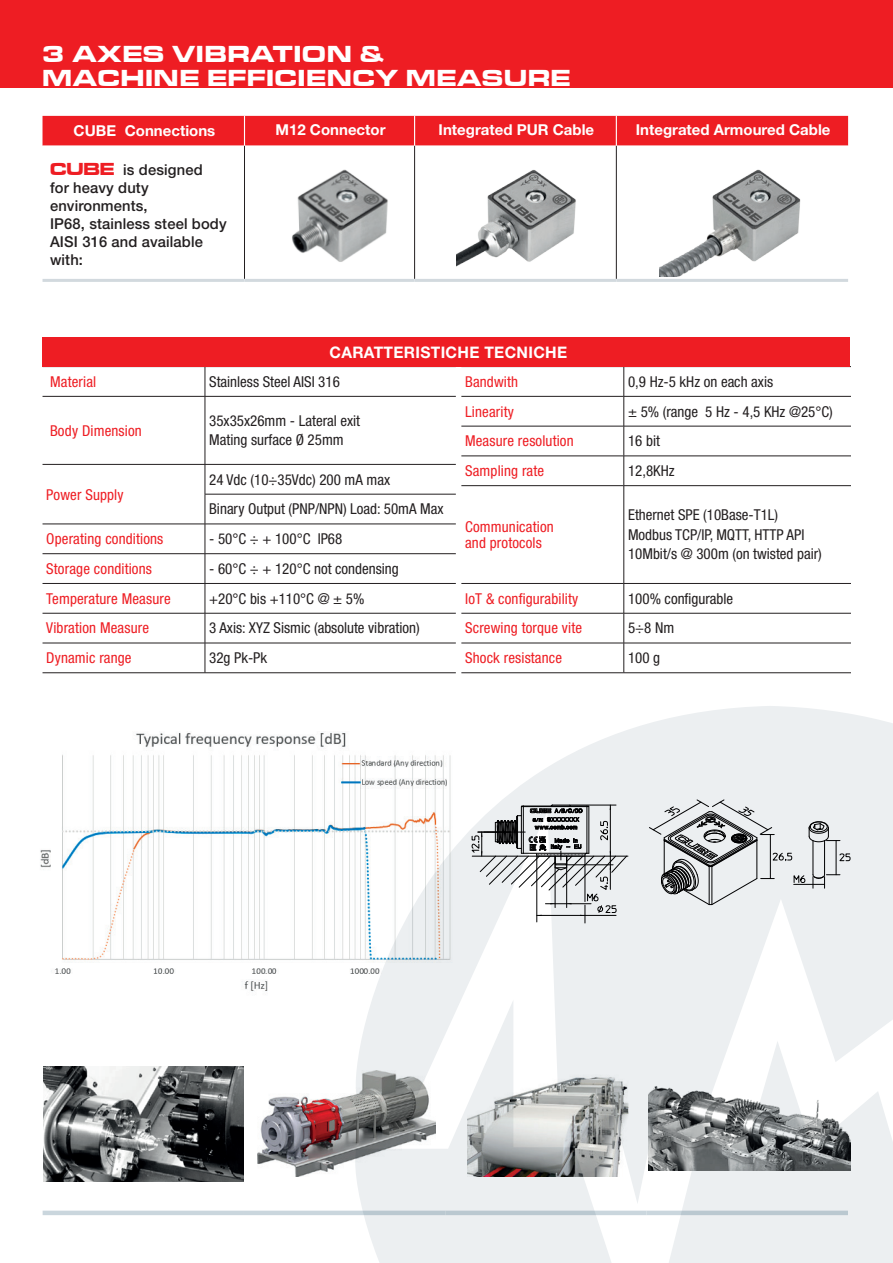
<style>
.page{position:relative;width:893px;height:1263px;background:#fff}
.page>*{position:absolute;margin:0;border:0;box-sizing:border-box;transform-origin:0 0}
.t1{font:24px/24px "Microgramma D Bold Exte";letter-spacing:.05em;color:#fff}
.t2{font:18px "Microgramma D Bold Exte";color:#ee1d23}
.t3{font:700 15.9px "Helvetica Neue LT Std";letter-spacing:.02em;color:#fff}
.t4{font:condensed 15px/19.5px "Helvetica Neue LT Std";color:#231f20}
.t5{font:condensed 15px/16.5px "Helvetica Neue LT Std";letter-spacing:.01em;color:#ee1d23}
.t6{font:500 15px/18px "Helvetica Neue LT Std";letter-spacing:.01em;color:#231f20}
.t7{font:700 15px "Helvetica Neue LT Std";color:#fff}
</style>
<div class="page">
<svg style="left:363px;top:706px;width:530px;height:557px;fill:#eceff1"></svg>
<div style="left:0;top:0;width:893px;height:87px;background:#ee1d23"></div>
<hr style="left:472px;top:856px;width:156px;height:1px;background:#000001">
<svg style="left:649px;top:800px;width:201px;height:105px;background:#cacdcf"></svg>
<svg style="left:471px;top:805px;width:156px;height:118px"></svg>
<svg style="left:244px;top:1034px;width:604px;height:177px;fill:#eceff1"></svg>
<hr style="left:43px;top:1211px;width:201px;height:4px;background:#cad6dd">
<svg style="left:244px;top:1211px;width:201px;height:4px"></svg>
<svg style="left:445px;top:1211px;width:202px;height:4px"></svg>
<svg style="left:647px;top:1211px;width:201px;height:4px"></svg>
<img style="left:43px;top:1066px;width:200px;height:115px">
<img style="left:258px;top:1070px;width:177px;height:107px">
<img style="left:468px;top:1071px;width:160px;height:105px">
<img style="left:648px;top:1076px;width:202px;height:95px">
<svg style="left:43px;top:367px;width:413px;height:127px"></svg>
<hr style="left:205px;top:494px;width:1px;height:30px;background:#231f20">
<svg style="left:205px;top:525px;width:1px;height:88px"></svg>
<hr style="left:205px;top:613px;width:1px;height:30px;background:#231f20">
<hr style="left:205px;top:643px;width:1px;height:30px;background:#231f20">
<hr style="left:43px;top:396px;width:162px;height:1px;background:#231f20">
<hr style="left:205px;top:396px;width:251px;height:1px;background:#231f20">
<hr style="left:43px;top:464px;width:162px;height:1px;background:#231f20">
<hr style="left:205px;top:464px;width:251px;height:1px;background:#231f20">
<hr style="left:205px;top:494px;width:251px;height:1px;background:#231f20">
<hr style="left:43px;top:524px;width:162px;height:1px;background:#231f20">
<hr style="left:205px;top:524px;width:251px;height:1px;background:#231f20">
<hr style="left:43px;top:553px;width:162px;height:1px;background:#231f20">
<hr style="left:205px;top:553px;width:251px;height:1px;background:#231f20">
<hr style="left:43px;top:583px;width:162px;height:1px;background:#231f20">
<hr style="left:205px;top:583px;width:251px;height:1px;background:#231f20">
<hr style="left:43px;top:613px;width:162px;height:1px;background:#231f20">
<hr style="left:205px;top:613px;width:251px;height:1px;background:#231f20">
<hr style="left:43px;top:643px;width:162px;height:1px;background:#231f20">
<hr style="left:205px;top:643px;width:251px;height:1px;background:#231f20">
<hr style="left:43px;top:672px;width:162px;height:1px;background:#231f20">
<hr style="left:205px;top:672px;width:251px;height:1px;background:#231f20">
<svg style="left:624px;top:367px;width:1px;height:29px"></svg>
<hr style="left:624px;top:396px;width:1px;height:30px;background:#231f20">
<hr style="left:624px;top:426px;width:1px;height:30px;background:#231f20">
<svg style="left:624px;top:457px;width:1px;height:28px"></svg>
<hr style="left:624px;top:486px;width:1px;height:97px;background:#231f20">
<svg style="left:624px;top:584px;width:1px;height:29px"></svg>
<hr style="left:624px;top:613px;width:1px;height:30px;background:#231f20">
<hr style="left:624px;top:643px;width:1px;height:30px;background:#231f20">
<hr style="left:624px;top:366px;width:251px;height:1px;background:#231f20">
<hr style="left:461px;top:396px;width:163px;height:1px;background:#231f20">
<hr style="left:624px;top:396px;width:251px;height:1px;background:#231f20">
<hr style="left:461px;top:426px;width:163px;height:1px;background:#231f20">
<hr style="left:624px;top:426px;width:251px;height:1px;background:#231f20">
<hr style="left:461px;top:456px;width:163px;height:1px;background:#231f20">
<hr style="left:624px;top:456px;width:251px;height:1px;background:#231f20">
<hr style="left:461px;top:485px;width:163px;height:1px;background:#231f20">
<hr style="left:624px;top:485px;width:251px;height:1px;background:#231f20">
<hr style="left:461px;top:583px;width:163px;height:1px;background:#231f20">
<hr style="left:624px;top:583px;width:251px;height:1px;background:#231f20">
<hr style="left:461px;top:613px;width:163px;height:1px;background:#231f20">
<hr style="left:624px;top:613px;width:251px;height:1px;background:#231f20">
<hr style="left:461px;top:643px;width:163px;height:1px;background:#231f20">
<hr style="left:624px;top:643px;width:251px;height:1px;background:#231f20">
<hr style="left:461px;top:672px;width:163px;height:1px;background:#231f20">
<hr style="left:624px;top:672px;width:251px;height:1px;background:#231f20">
<div style="left:43px;top:116px;width:805px;height:30px;background:#ee1d23"></div>
<hr style="left:244px;top:146px;width:1px;height:133px;background:#231f20">
<hr style="left:414px;top:146px;width:1px;height:133px;background:#231f20">
<hr style="left:616px;top:146px;width:1px;height:133px;background:#231f20">
<hr style="left:244px;top:116px;width:1px;height:30px;background:#fff">
<hr style="left:414px;top:116px;width:1px;height:30px;background:#fff">
<hr style="left:616px;top:116px;width:1px;height:30px;background:#fff">
<hr style="left:43px;top:279px;width:201px;height:3px;background:#d2d9de">
<hr style="left:244px;top:279px;width:171px;height:3px;background:#d2d9de">
<hr style="left:415px;top:279px;width:201px;height:3px;background:#d2d9de">
<hr style="left:616px;top:279px;width:232px;height:3px;background:#d2d9de">
<img style="left:292px;top:169px;width:96px;height:93px">
<img style="left:457px;top:170px;width:119px;height:96px">
<img style="left:660px;top:169px;width:141px;height:108px">
<div style="left:43px;top:337px;width:807px;height:30px;background:#ee1d23"></div>
<img style="left:40px;top:731px;width:425px;height:264px">
<div style="left:851px;top:361px;width:35px;height:327px;background:#fff"></div>
<h1 class="t1" style="left:43px;top:41px;width:529px">3 AXES VIBRATION &amp;<br>MACHINE EFFICIENCY MEASURE</h1>
<p class="t7" style="left:74px;top:122px;width:143px">CUBE Connections</p>
<p class="t7" style="left:275px;top:121px;width:112px">M12 Connector</p>
<p class="t7" style="left:439px;top:121px;width:157px">Integrated PUR Cable</p>
<p class="t7" style="left:636px;top:121px;width:196px">Integrated Armoured Cable</p>
<p class="t2" style="left:50px;top:157px;width:34px">Cube</p>
<p class="t6" style="left:50px;top:161px;width:178px;text-indent:73px">is designed<br>for heavy duty environments,<br>IP68, stainless steel body<br>AISI 316 and available with:</p>
<p class="t3" style="left:329px;top:342px;width:239px">CARATTERISTICHE TECNICHE</p>
<p class="t5" style="left:50px;top:373px;width:48px">Material</p>
<p class="t4" style="left:209px;top:372px;width:132px">Stainless Steel AISI 316</p>
<p class="t5" style="left:50px;top:422px;width:93px">Body Dimension</p>
<p class="t4" style="left:209px;top:411px;width:152px">35x35x26mm - Lateral exit<br>Mating surface Ø 25mm</p>
<p class="t5" style="left:46px;top:486px;width:79px">Power Supply</p>
<p class="t4" style="left:209px;top:464px;width:236px;line-height:29.7px">24 Vdc (10÷35Vdc) 200 mA max<br>Binary Output (PNP/NPN) Load: 50mA Max</p>
<p class="t5" style="left:46px;top:530px;width:119px">Operating conditions</p>
<p class="t4" style="left:209px;top:529px;width:135px">- 50°C ÷ + 100°C IP68</p>
<p class="t5" style="left:46px;top:560px;width:107px">Storage conditions</p>
<p class="t4" style="left:209px;top:559px;width:191px">- 60°C ÷ + 120°C not condensing</p>
<p class="t5" style="left:46px;top:590px;width:126px">Temperature Measure</p>
<p class="t4" style="left:209px;top:588px;width:157px">+20°C bis +110°C @ ± 5%</p>
<p class="t5" style="left:46px;top:620px;width:104px">Vibration Measure</p>
<p class="t4" style="left:209px;top:618px;width:212px">3 Axis: XYZ Sismic (absolute vibration)</p>
<p class="t5" style="left:46px;top:649px;width:87px">Dynamic range</p>
<p class="t4" style="left:209px;top:648px;width:59px">32g Pk-Pk</p>
<p class="t5" style="left:465px;top:373px;width:54px">Bandwith</p>
<p class="t4" style="left:628px;top:372px;width:147px">0,9 Hz-5 kHz on each axis</p>
<p class="t5" style="left:465px;top:403px;width:50px">Linearity</p>
<p class="t4" style="left:628px;top:401px;width:206px">± 5% (range 5 Hz - 4,5 KHz @25°C)</p>
<p class="t5" style="left:465px;top:433px;width:110px">Measure resolution</p>
<p class="t4" style="left:628px;top:431px;width:33px">16 bit</p>
<p class="t5" style="left:465px;top:462px;width:81px">Sampling rate</p>
<p class="t4" style="left:628px;top:461px;width:48px">12,8KHz</p>
<p class="t5" style="left:465px;top:518px;width:90px">Communication and protocols</p>
<p class="t4" style="left:628px;top:505px;width:195px">Ethernet SPE (10Base-T1L)<br>Modbus TCP/IP, MQTT, HTTP API<br>10Mbit/s @ 300m (on twisted pair)</p>
<p class="t5" style="left:465px;top:590px;width:115px">IoT &amp; configurability</p>
<p class="t4" style="left:628px;top:588px;width:107px">100% configurable</p>
<p class="t5" style="left:465px;top:620px;width:118px">Screwing torque vite</p>
<p class="t4" style="left:628px;top:618px;width:48px">5÷8 Nm</p>
<p class="t5" style="left:465px;top:649px;width:98px">Shock resistance</p>
<p class="t4" style="left:628px;top:648px;width:34px">100 g</p>
</div>
